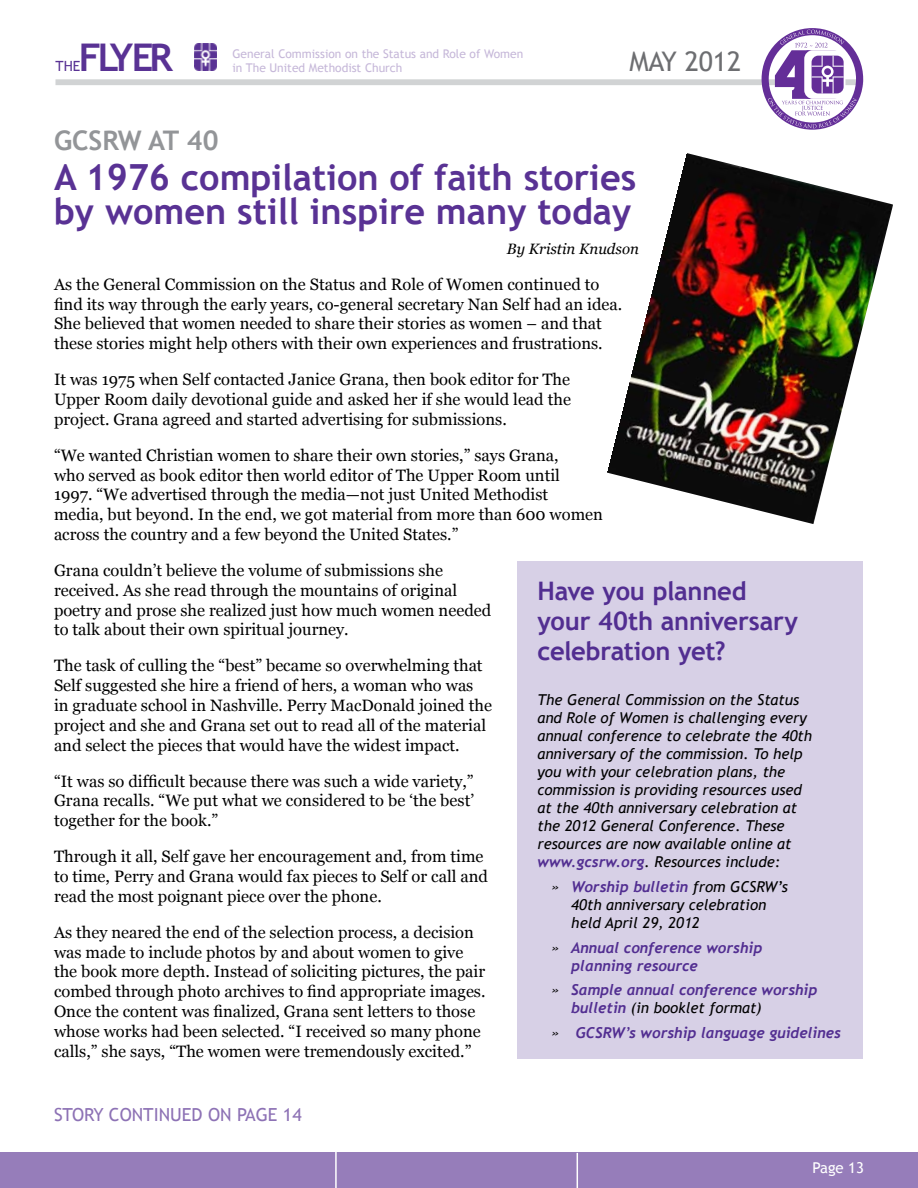
<style>
.page{position:relative;width:918px;height:1188px;background:#fff}
.page>*{position:absolute;margin:0;border:0;box-sizing:border-box;transform-origin:0 0}
.t1{font:700 38.1px "Trebuchet MS";letter-spacing:-.09em;color:#593294}
.t2{font:700 36px/33.6px "Trebuchet MS";color:#593294}
.t3{font:700 27px "Trebuchet MS";color:#939598}
.t4{font:27px "Trebuchet MS";color:#6d6e71}
.t5{font:700 25.5px/30px "Trebuchet MS";letter-spacing:-.01em;color:#522e91}
.t6{font:18px "Trebuchet MS";color:#8d72b5}
.t7{font:16.5px/19.8px "Georgia";color:#000}
.t8{font:italic 15px/18px "Trebuchet MS";color:#000}
.t9{font:italic 700 15px/18px "Trebuchet";color:#522e91}
.t10{font:italic 15px "Georgia";color:#000}
.t11{font:15px "Trebuchet MS";color:#fff}
.t12{font:14.1px "Trebuchet MS";color:#593294}
.t13{font:12px/14.4px "Trebuchet MS";color:#c6b8d9}
.s1{font-family:"Trebuchet";font-weight:700;color:#522e91}
.s2{font-family:"Trebuchet MS";font-weight:400;color:#000}
</style>
<div class="page">
<img style="left:194px;top:43px;width:23px;height:27px">
<div style="left:56px;top:79px;width:807px;height:6px;background:#d1d3d4"></div>
<div style="left:0;top:1153px;width:918px;height:35px;background:#967dba"></div>
<svg style="left:762px;top:28px;width:101px;height:102px"></svg>
<hr style="left:335px;top:1151px;width:2px;height:37px;background:#fff">
<hr style="left:577px;top:1153px;width:1px;height:35px;background:#fff">
<img style="left:607px;top:153px;width:286px;height:371px">
<div style="left:517px;top:561px;width:346px;height:497px;background:#d7d0e6"></div>
<h1 class="t1" style="left:79px;top:34px;width:96px">Flyer</h1>
<p class="t13" style="left:232px;top:46px;width:292px">General Commission on the Status and Role of Women in The United Methodist Church</p>
<h3 class="t4" style="left:629px;top:46px;width:113px">May 2012</h3>
<p class="t12" style="left:56px;top:58px;width:26px">the</p>
<h3 class="t3" style="left:54px;top:123px;width:166px">GCSRW at 40</h3>
<h2 class="t2" style="left:54px;top:161px;width:584px">A 1976 compilation of faith stories by women still inspire many today</h2>
<p class="t10" style="left:507px;top:239px;width:134px">By Kristin Knudson</p>
<p class="t7" style="left:54px;top:275px;width:570px">As the General Commission on the Status and Role of Women continued to find its way through the early years, co-general secretary Nan Self had an idea.<br>She believed that women needed to share their stories as women – and that these stories might help others with their own experiences and frustrations.</p>
<p class="t7" style="left:54px;top:370px;width:519px;text-align:justify">It was 1975 when Self contacted Janice Grana, then book editor for The Upper Room daily devotional guide and asked her if she would lead the project. Grana agreed and started advertising for submissions.</p>
<p class="t7" style="left:54px;top:446px;width:550px">“We wanted Christian women to share their own stories,” says Grana,<br>who served as book editor then world editor of The Upper Room until<br>1997. “We advertised through the media—not just United Methodist<br>media, but beyond. In the end, we got material from more than 600 women across the country and a few beyond the United States.”</p>
<p class="t7" style="left:54px;top:561px;width:439px">Grana couldn’t believe the volume of submissions she received. As she read through the mountains of original poetry and prose she realized just how much women needed to talk about their own spiritual journey.</p>
<p class="t7" style="left:54px;top:656px;width:440px">The task of culling the “best” became so overwhelming that Self suggested she hire a friend of hers, a woman who was in graduate school in Nashville. Perry MacDonald joined the project and she and Grana set out to read all of the material and select the pieces that would have the widest impact.</p>
<p class="t7" style="left:54px;top:771px;width:422px;text-align:justify">“It was so difficult because there was such a wide variety,” Grana recalls. “We put what we considered to be ‘the best’ together for the book.”</p>
<p class="t7" style="left:54px;top:847px;width:436px">Through it all, Self gave her encouragement and, from time to time, Perry and Grana would fax pieces to Self or call and read the most poignant piece over the phone.</p>
<p class="t7" style="left:54px;top:923px;width:433px">As they neared the end of the selection process, a decision was made to include photos by and about women to give the book more depth. Instead of soliciting pictures, the pair combed through photo archives to find appropriate images.<br>Once the content was finalized, Grana sent letters to those whose works had been selected. “I received so many phone calls,” she says, “The women were tremendously excited.”</p>
<h3 class="t5" style="left:538px;top:576px;width:262px">Have you planned your 40th anniversary celebration yet?</h3>
<p class="t8" style="left:538px;top:691px;width:276px">The General Commission on the Status and Role of Women is challenging every annual conference to celebrate the 40th anniversary of the commission. To help you with your celebration plans, the commission is providing resources used at the 40th anniversary celebration at the 2012 General Conference. These resources are now available online at <span class="s1">www.gcsrw.org</span>. Resources include:</p>
<p class="t9" style="left:551px;top:878px;width:238px"><span class="s2">»</span> Worship bulletin <span class="s2">from GCSRW’s</span></p>
<p class="t8" style="left:571px;top:896px;width:196px">40th anniversary celebration held April 29, 2012</p>
<p class="t9" style="left:571px;top:939px;width:193px;text-indent:-20px"><span class="s2">»</span> Annual conference worship planning resource</p>
<p class="t9" style="left:551px;top:981px;width:268px"><span class="s2">»</span> Sample annual conference worship</p>
<p class="t8" style="left:571px;top:999px;width:192px"><span class="s1">bulletin</span> (in booklet format)</p>
<p class="t9" style="left:551px;top:1024px;width:43px"><span class="s2">»</span> Gcsrw</p>
<p class="t9" style="left:625px;top:1024px;width:218px">’s worship language guidelines</p>
<p class="t6" style="left:54px;top:1104px;width:249px">Story Continued on PAGE 14</p>
<p class="t11" style="left:812px;top:1159px;width:53px">Page 13</p>
</div>
